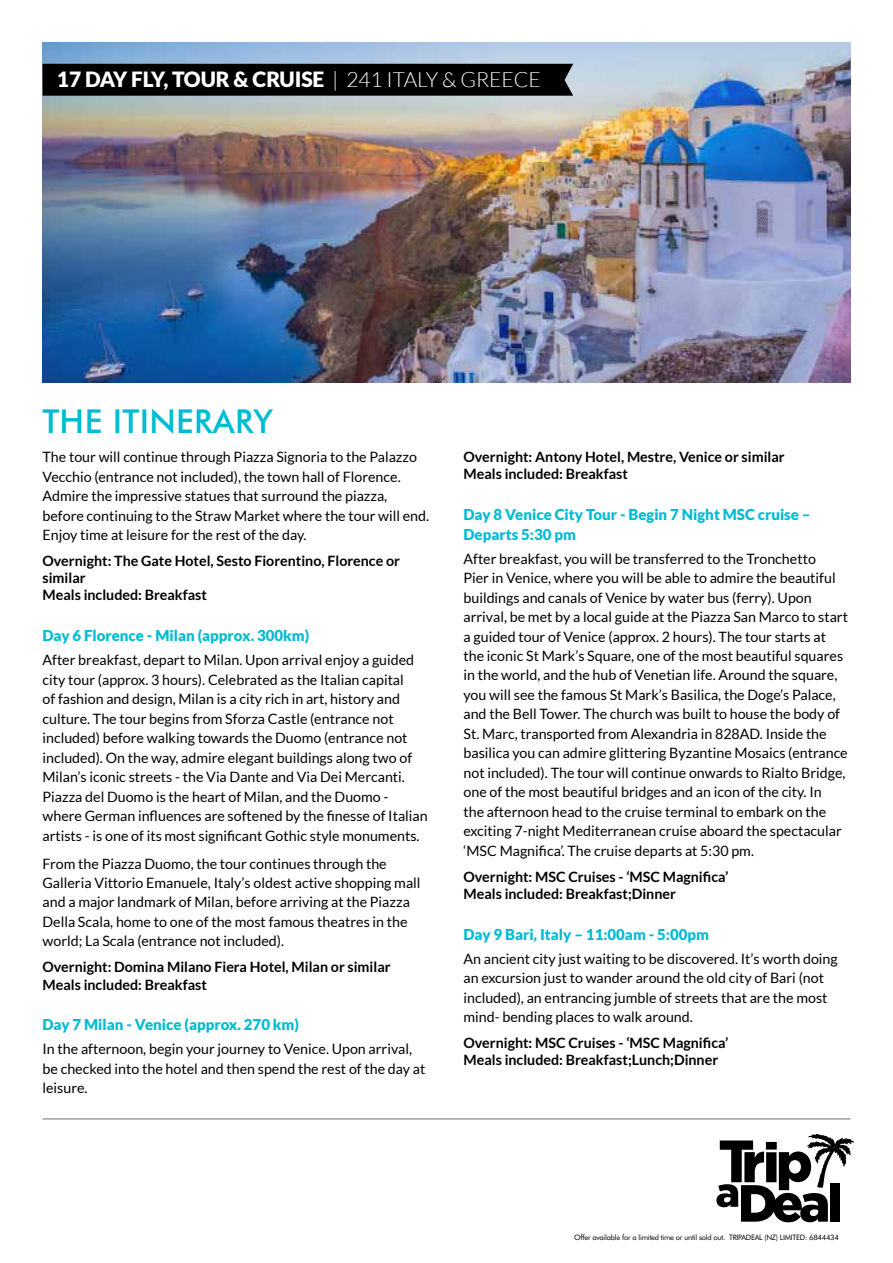
<style>
.page{position:relative;width:893px;height:1263px;background:#fff}
.page>*{position:absolute;margin:0;border:0;box-sizing:border-box;transform-origin:0 0}
.t1{font:500 33px "Futura BT";letter-spacing:.01em;color:#00bcd3}
.t2{font:900 21px "Lato";letter-spacing:-.005em;color:#fff}
.t3{font:900 15px/19.5px "Lato";color:#00bcd3}
.t4{font:14.25px/19.5px "Lato";color:#000}
.t5{font:700 14.25px/17.2px "Lato";color:#000}
.t6{font:7.5px "Futura BT";letter-spacing:-.03em;color:#000}
.s1{font-weight:300}
</style>
<div class="page">
<svg style="left:716px;top:1134px;width:138px;height:88px"></svg>
<hr style="left:43px;top:1119px;width:807px;height:1px;background:#6d6e71">
<img style="left:43px;top:43px;width:807px;height:340px">
<div style="left:43px;top:64px;width:530px;height:32px;background:#000"></div>
<h2 class="t2" style="left:57px;top:67px;width:485px">17 DAY FLY, TOUR &amp; CRUISE <span class="s1">| 241 ITALY &amp; GREECE</span></h2>
<h1 class="t1" style="left:43px;top:402px;width:232px">THE ITINERARY</h1>
<p class="t4" style="left:43px;top:447px;width:388px">The tour will continue through Piazza Signoria to the Palazzo Vecchio (entrance not included), the town hall of Florence.<br>Admire the impressive statues that surround the piazza, before continuing to the Straw Market where the tour will end.<br>Enjoy time at leisure for the rest of the day.</p>
<p class="t5" style="left:43px;top:552px;width:359px">Overnight: The Gate Hotel, Sesto Fiorentino, Florence or similar<br>Meals included: Breakfast</p>
<p class="t3" style="left:43px;top:626px;width:268px">Day 6 Florence - Milan (approx. 300km)</p>
<p class="t4" style="left:43px;top:650px;width:387px">After breakfast, depart to Milan. Upon arrival enjoy a guided city tour (approx. 3 hours). Celebrated as the Italian capital<br>of fashion and design, Milan is a city rich in art, history and culture. The tour begins from Sforza Castle (entrance not included) before walking towards the Duomo (entrance not included). On the way, admire elegant buildings along two of Milan’s iconic streets - the Via Dante and Via Dei Mercanti.<br>Piazza del Duomo is the heart of Milan, and the Duomo - where German influences are softened by the finesse of Italian artists - is one of its most significant Gothic style monuments.</p>
<p class="t4" style="left:43px;top:853px;width:379px">From the Piazza Duomo, the tour continues through the Galleria Vittorio Emanuele, Italy’s oldest active shopping mall and a major landmark of Milan, before arriving at the Piazza Della Scala, home to one of the most famous theatres in the world; La Scala (entrance not included).</p>
<p class="t5" style="left:43px;top:958px;width:350px">Overnight: Domina Milano Fiera Hotel, Milan or similar<br>Meals included: Breakfast</p>
<p class="t3" style="left:43px;top:1015px;width:258px">Day 7 Milan - Venice (approx. 270 km)</p>
<p class="t4" style="left:43px;top:1039px;width:384px">In the afternoon, begin your journey to Venice. Upon arrival, be checked into the hotel and then spend the rest of the day at leisure.</p>
<p class="t5" style="left:463px;top:448px;width:323px">Overnight: Antony Hotel, Mestre, Venice or similar<br>Meals included: Breakfast</p>
<p class="t3" style="left:463px;top:505px;width:349px">Day 8 Venice City Tour - Begin 7 Night MSC cruise –<br>Departs 5:30 pm</p>
<p class="t4" style="left:463px;top:548px;width:386px">After breakfast, you will be transferred to the Tronchetto<br>Pier in Venice, where you will be able to admire the beautiful buildings and canals of Venice by water bus (ferry). Upon arrival, be met by a local guide at the Piazza San Marco to start a guided tour of Venice (approx. 2 hours). The tour starts at the iconic St Mark’s Square, one of the most beautiful squares in the world, and the hub of Venetian life. Around the square, you will see the famous St Mark’s Basilica, the Doge’s Palace, and the Bell Tower. The church was built to house the body of St. Marc, transported from Alexandria in 828AD. Inside the basilica you can admire glittering Byzantine Mosaics (entrance not included). The tour will continue onwards to Rialto Bridge, one of the most beautiful bridges and an icon of the city. In<br>the afternoon head to the cruise terminal to embark on the exciting 7-night Mediterranean cruise aboard the spectacular ‘MSC Magnifica’. The cruise departs at 5:30 pm.</p>
<p class="t5" style="left:463px;top:868px;width:266px">Overnight: MSC Cruises - ‘MSC Magnifica’<br>Meals included: Breakfast;Dinner</p>
<p class="t3" style="left:463px;top:924px;width:247px">Day 9 Bari, Italy – 11:00am - 5:00pm</p>
<p class="t4" style="left:463px;top:948px;width:376px">An ancient city just waiting to be discovered. It’s worth doing an excursion just to wander around the old city of Bari (not included), an entrancing jumble of streets that are the most mind- bending places to walk around.</p>
<p class="t5" style="left:463px;top:1034px;width:266px">Overnight: MSC Cruises - ‘MSC Magnifica’<br>Meals included: Breakfast;Lunch;Dinner</p>
<p class="t6" style="left:574px;top:1232px;width:266px">Offer available for a limited time or until sold out. TRIPADEAL (NZ) LIMITED: 6844434</p>
</div>
